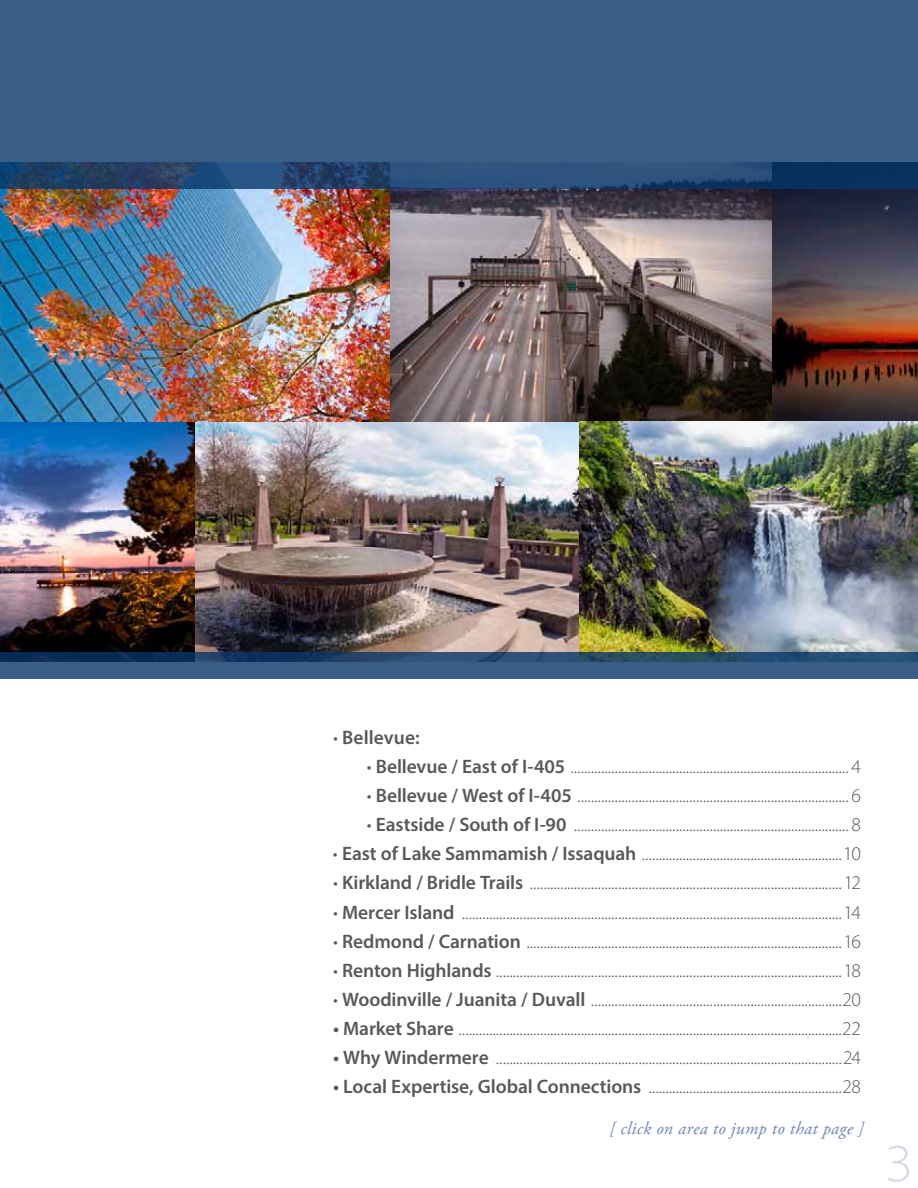
<style>
.page{position:relative;width:918px;height:1188px;background:#fff}
.page>*{position:absolute;margin:0;border:0;box-sizing:border-box;transform-origin:0 0}
.t1{font:300 semi-expanded 54px "Myriad Pro";color:#d7dbe8}
.t2{font:300 19.5px "Myriad Pro";letter-spacing:-.065em;color:#58595b}
.t3{font:600 19.5px "Myriad Pro";letter-spacing:.005em;color:#58595b}
.t4{font:italic 18px "Adobe Garamond Pro";letter-spacing:.02em;color:#6e85b1}
.s1{font-weight:300}
.s2{font-weight:600}
</style>
<div class="page">
<img style="left:0;top:189px;width:918px;height:463px">
<svg style="left:0;top:0;width:918px;height:189px;background:#345a83"></svg>
<svg style="left:0;top:652px;width:918px;height:27px;background:#2e537a"></svg>
<p class="t3" style="left:333px;top:725px;width:88px"><span class="s1">•</span> Bellevue:</p>
<p class="t2" style="left:367px;top:756px;width:496px">• <span class="s2">Bellevue / East of I-405</span> .................................................................................. 4</p>
<p class="t2" style="left:367px;top:785px;width:496px">• <span class="s2">Bellevue / West of I-405</span> ................................................................................ 6</p>
<p class="t2" style="left:367px;top:814px;width:496px">• <span class="s2">Eastside / South of I-90</span> ................................................................................. 8</p>
<p class="t2" style="left:333px;top:843px;width:530px">• <span class="s2">East of Lake Sammamish / Issaquah</span> ...........................................................10</p>
<p class="t2" style="left:333px;top:872px;width:530px">• <span class="s2">Kirkland / Bridle Trails</span> ............................................................................................12</p>
<p class="t2" style="left:333px;top:901px;width:530px">• <span class="s2">Mercer Island</span> ................................................................................................................14</p>
<p class="t2" style="left:333px;top:930px;width:530px">• <span class="s2">Redmond / Carnation</span> .............................................................................................16</p>
<p class="t2" style="left:333px;top:960px;width:530px">• <span class="s2">Renton Highlands</span> ......................................................................................................18</p>
<p class="t2" style="left:333px;top:989px;width:530px">• <span class="s2">Woodinville / Juanita / Duvall</span> ..........................................................................20</p>
<p class="t2" style="left:333px;top:1018px;width:530px"><span class="s2">• Market Share</span> .................................................................................................................22</p>
<p class="t2" style="left:333px;top:1047px;width:529px"><span class="s2">• Why Windermere</span> ......................................................................................................24</p>
<p class="t2" style="left:333px;top:1076px;width:530px"><span class="s2">• Local Expertise, Global Connections</span> .........................................................28</p>
<p class="t4" style="left:609px;top:1117px;width:256px">[ click on area to jump to that page ]</p>
<h1 class="t1" style="left:885px;top:1133px;width:30px">3</h1>
</div>
